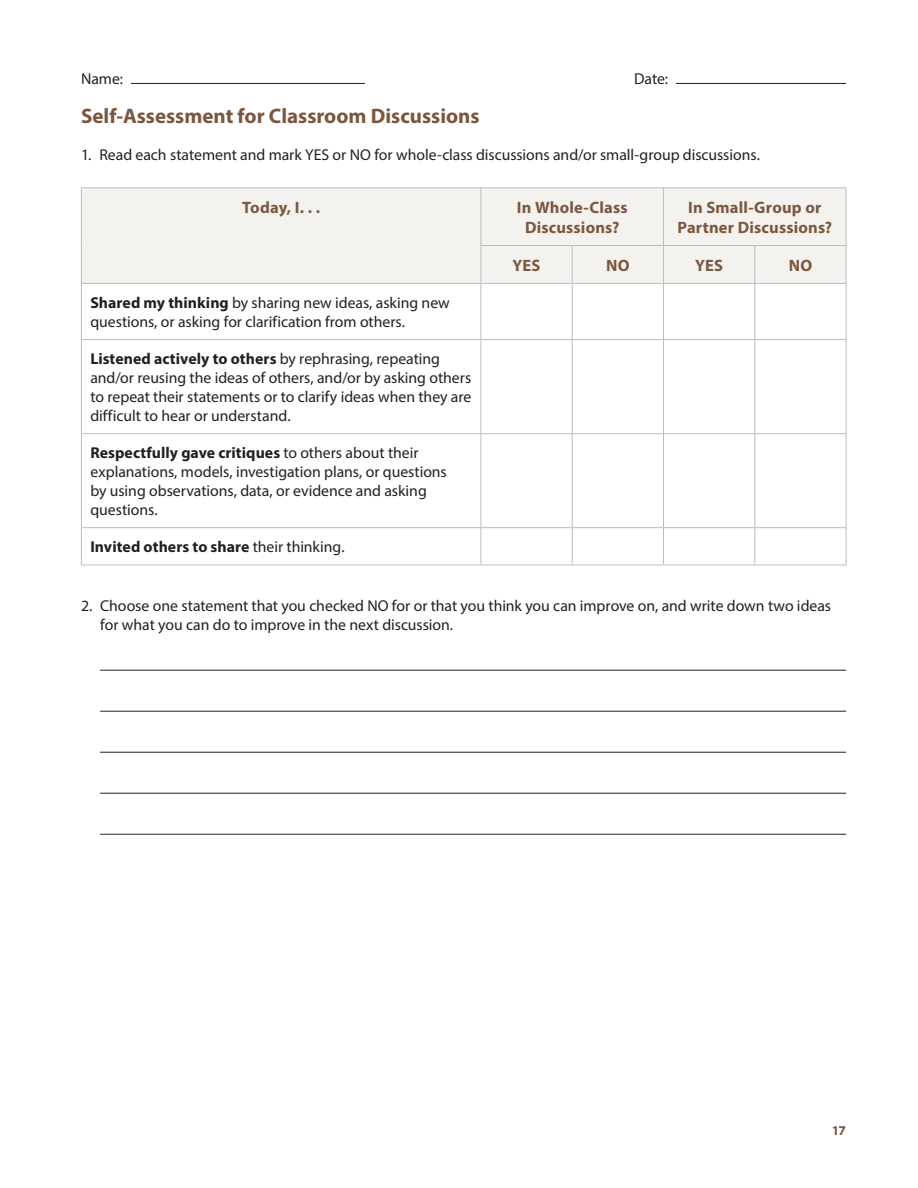
<style>
.page{position:relative;width:918px;height:1188px;background:#fff}
.page>*{position:absolute;margin:0;border:0;box-sizing:border-box;transform-origin:0 0}
.t1{font:700 21px "Myriad Pro";color:#7b5740}
.t2{font:700 16.5px/19.8px "Myriad Pro";letter-spacing:.01em;color:#7b5740;text-align:center}
.t3{font:15.75px/18.9px "Myriad Pro";letter-spacing:-.005em;color:#231f20}
.t4{font:700 15.75px "Myriad Pro";letter-spacing:.005em;color:#231f20}
.t5{font:700 13.5px "Myriad Pro";color:#7b5740}
.s1{font-weight:700}
.s2{font-weight:400}
</style>
<div class="page">
<hr style="left:131px;top:83px;width:234px;height:1px;background:#231f20">
<hr style="left:676px;top:83px;width:170px;height:1px;background:#231f20">
<div style="left:82px;top:188px;width:764px;height:95px;background:#f4f2ef"></div>
<hr style="left:481px;top:188px;width:1px;height:57px;background:#bcbdc0">
<hr style="left:663px;top:188px;width:1px;height:57px;background:#bcbdc0">
<hr style="left:481px;top:245px;width:91px;height:1px;background:#bcbdc0">
<hr style="left:481px;top:246px;width:1px;height:37px;background:#bcbdc0">
<hr style="left:572px;top:245px;width:91px;height:1px;background:#bcbdc0">
<hr style="left:572px;top:246px;width:1px;height:37px;background:#bcbdc0">
<hr style="left:663px;top:245px;width:92px;height:1px;background:#bcbdc0">
<hr style="left:663px;top:246px;width:1px;height:37px;background:#bcbdc0">
<hr style="left:755px;top:245px;width:91px;height:1px;background:#bcbdc0">
<hr style="left:754px;top:246px;width:1px;height:37px;background:#bcbdc0">
<hr style="left:481px;top:284px;width:1px;height:55px;background:#bcbdc0">
<hr style="left:572px;top:284px;width:1px;height:55px;background:#bcbdc0">
<hr style="left:663px;top:284px;width:1px;height:55px;background:#bcbdc0">
<hr style="left:754px;top:284px;width:1px;height:55px;background:#bcbdc0">
<hr style="left:81px;top:339px;width:400px;height:1px;background:#bcbdc0">
<hr style="left:481px;top:339px;width:91px;height:1px;background:#bcbdc0">
<hr style="left:481px;top:340px;width:1px;height:93px;background:#bcbdc0">
<hr style="left:572px;top:339px;width:91px;height:1px;background:#bcbdc0">
<hr style="left:572px;top:340px;width:1px;height:93px;background:#bcbdc0">
<hr style="left:663px;top:339px;width:92px;height:1px;background:#bcbdc0">
<hr style="left:663px;top:340px;width:1px;height:93px;background:#bcbdc0">
<hr style="left:755px;top:339px;width:91px;height:1px;background:#bcbdc0">
<hr style="left:754px;top:340px;width:1px;height:93px;background:#bcbdc0">
<hr style="left:81px;top:433px;width:400px;height:1px;background:#bcbdc0">
<hr style="left:481px;top:433px;width:91px;height:1px;background:#bcbdc0">
<hr style="left:481px;top:434px;width:1px;height:93px;background:#bcbdc0">
<hr style="left:572px;top:433px;width:91px;height:1px;background:#bcbdc0">
<hr style="left:572px;top:434px;width:1px;height:93px;background:#bcbdc0">
<hr style="left:663px;top:433px;width:92px;height:1px;background:#bcbdc0">
<hr style="left:663px;top:434px;width:1px;height:93px;background:#bcbdc0">
<hr style="left:755px;top:433px;width:91px;height:1px;background:#bcbdc0">
<hr style="left:754px;top:434px;width:1px;height:93px;background:#bcbdc0">
<hr style="left:81px;top:527px;width:400px;height:1px;background:#bcbdc0">
<hr style="left:481px;top:527px;width:91px;height:1px;background:#bcbdc0">
<hr style="left:481px;top:528px;width:1px;height:37px;background:#bcbdc0">
<hr style="left:572px;top:527px;width:91px;height:1px;background:#bcbdc0">
<hr style="left:572px;top:528px;width:1px;height:37px;background:#bcbdc0">
<hr style="left:663px;top:527px;width:92px;height:1px;background:#bcbdc0">
<hr style="left:663px;top:528px;width:1px;height:37px;background:#bcbdc0">
<hr style="left:755px;top:527px;width:91px;height:1px;background:#bcbdc0">
<hr style="left:754px;top:528px;width:1px;height:37px;background:#bcbdc0">
<hr style="left:81px;top:187px;width:400px;height:1px;background:#bcbdc0">
<hr style="left:81px;top:188px;width:1px;height:57px;background:#bcbdc0">
<hr style="left:481px;top:187px;width:91px;height:1px;background:#bcbdc0">
<hr style="left:572px;top:187px;width:91px;height:1px;background:#bcbdc0">
<hr style="left:663px;top:187px;width:92px;height:1px;background:#bcbdc0">
<hr style="left:755px;top:187px;width:91px;height:1px;background:#bcbdc0">
<hr style="left:846px;top:188px;width:1px;height:57px;background:#bcbdc0">
<hr style="left:81px;top:245px;width:1px;height:38px;background:#bcbdc0">
<hr style="left:846px;top:246px;width:1px;height:37px;background:#bcbdc0">
<hr style="left:81px;top:283px;width:400px;height:1px;background:#bcbdc0">
<hr style="left:81px;top:284px;width:1px;height:55px;background:#bcbdc0">
<hr style="left:481px;top:283px;width:91px;height:1px;background:#bcbdc0">
<hr style="left:572px;top:283px;width:91px;height:1px;background:#bcbdc0">
<hr style="left:663px;top:283px;width:92px;height:1px;background:#bcbdc0">
<hr style="left:755px;top:283px;width:91px;height:1px;background:#bcbdc0">
<hr style="left:846px;top:284px;width:1px;height:55px;background:#bcbdc0">
<hr style="left:81px;top:340px;width:1px;height:93px;background:#bcbdc0">
<hr style="left:846px;top:340px;width:1px;height:93px;background:#bcbdc0">
<hr style="left:81px;top:434px;width:1px;height:93px;background:#bcbdc0">
<hr style="left:846px;top:434px;width:1px;height:93px;background:#bcbdc0">
<hr style="left:81px;top:528px;width:1px;height:37px;background:#bcbdc0">
<hr style="left:846px;top:528px;width:1px;height:37px;background:#bcbdc0">
<hr style="left:81px;top:565px;width:400px;height:1px;background:#bcbdc0">
<hr style="left:481px;top:565px;width:91px;height:1px;background:#bcbdc0">
<hr style="left:572px;top:565px;width:91px;height:1px;background:#bcbdc0">
<hr style="left:663px;top:565px;width:92px;height:1px;background:#bcbdc0">
<hr style="left:755px;top:565px;width:91px;height:1px;background:#bcbdc0">
<hr style="left:100px;top:670px;width:746px;height:1px;background:#231f20">
<hr style="left:100px;top:711px;width:746px;height:1px;background:#231f20">
<hr style="left:100px;top:752px;width:746px;height:1px;background:#231f20">
<hr style="left:100px;top:793px;width:746px;height:1px;background:#231f20">
<hr style="left:100px;top:834px;width:746px;height:1px;background:#231f20">
<p class="t3" style="left:81px;top:70px;width:44px">Name:</p>
<p class="t3" style="left:634px;top:70px;width:35px">Date:</p>
<h1 class="t1" style="left:81px;top:108px;width:400px">Self-Assessment for Classroom Discussions</h1>
<p class="t3" style="left:81px;top:147px;width:680px">1. Read each statement and mark YES or NO for whole-class discussions and/or small-group discussions.</p>
<p class="t2" style="left:242px;top:199px;width:79px">Today, I. . .</p>
<p class="t2" style="left:517px;top:199px;width:112px">In Whole-Class<br>Discussions?</p>
<p class="t2" style="left:677px;top:199px;width:156px">In Small-Group or<br>Partner Discussions?</p>
<p class="t2" style="left:513px;top:257px;width:30px">YES</p>
<p class="t2" style="left:606px;top:257px;width:25px">NO</p>
<p class="t2" style="left:695px;top:257px;width:30px">YES</p>
<p class="t2" style="left:789px;top:257px;width:25px">NO</p>
<p class="t3" style="left:90px;top:295px;width:361px"><span class="s1">Shared my thinking</span> by sharing new ideas, asking new questions, or asking for clarification from others.</p>
<p class="t3" style="left:90px;top:351px;width:383px"><span class="s1">Listened actively to others</span> by rephrasing, repeating and/or reusing the ideas of others, and/or by asking others to repeat their statements or to clarify ideas when they are difficult to hear or understand.</p>
<p class="t3" style="left:90px;top:445px;width:358px"><span class="s1">Respectfully gave critiques</span> to others about their explanations, models, investigation plans, or questions by using observations, data, or evidence and asking questions.</p>
<p class="t4" style="left:90px;top:541px;width:256px">Invited others to share <span class="s2">their thinking.</span></p>
<p class="t3" style="left:100px;top:597px;width:732px;text-indent:-19px">2. Choose one statement that you checked NO for or that you think you can improve on, and write down two ideas for what you can do to improve in the next discussion.</p>
<p class="t5" style="left:832px;top:1125px;width:16px">17</p>
</div>
